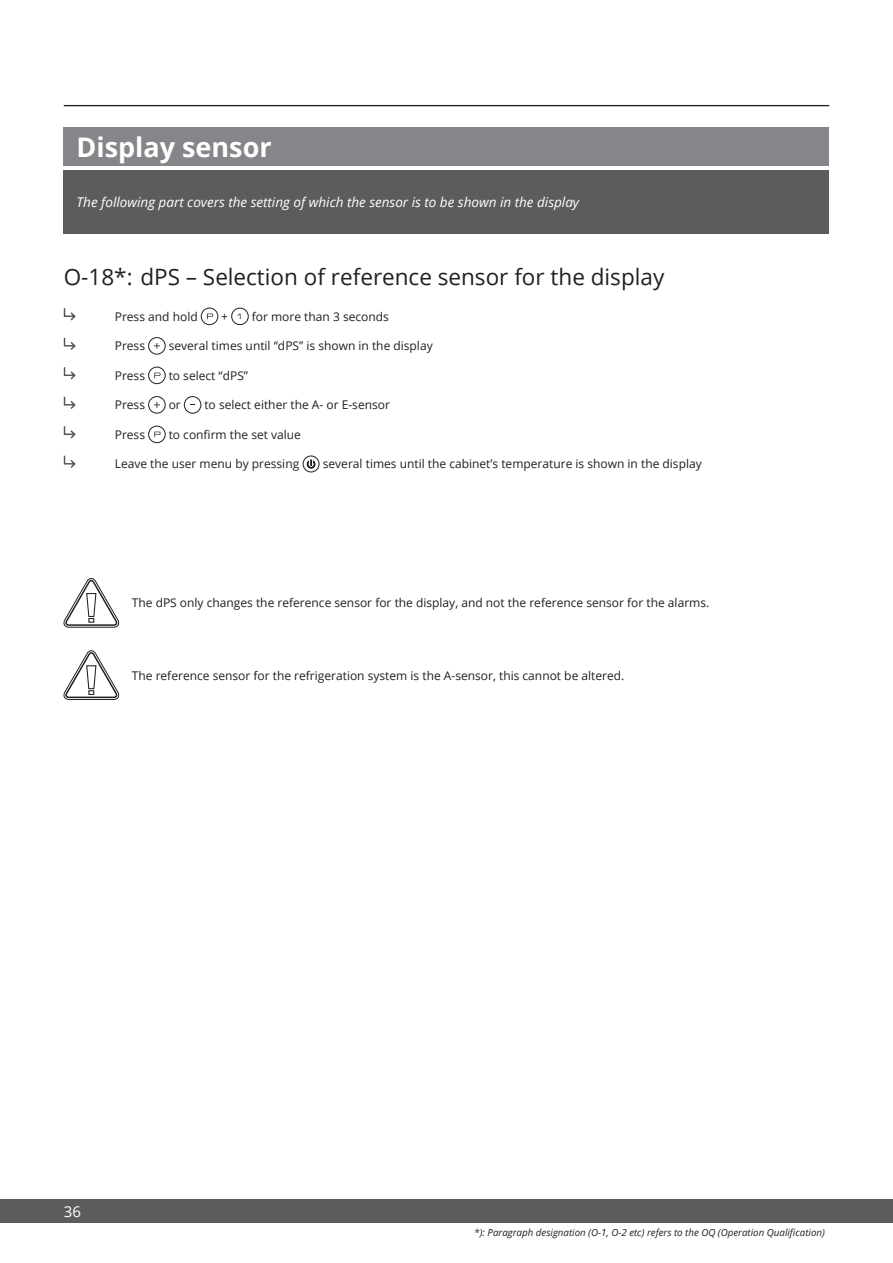
<style>
.page{position:relative;width:893px;height:1263px;background:#fff}
.page>*{position:absolute;margin:0;border:0;box-sizing:border-box;transform-origin:0 0}
.Page_sub_header_18_21_6_-_all_countries{font:700 27px "Open Sans";color:#fff}
.Rubrik_-_Regular_-_15_18_pkt{font:22.5px "Open Sans";color:#231f20}
.t1{font:15px "Open Sans";color:#fff}
.Mellemrubrik_-_white_-_9_10_8{font:italic 13.5px "Open Sans";color:#fff}
.Body_text_-_8___14_-__Regular_-_2_mm_afs{font:12px "Open Sans";color:#231f20}
.Body_text_-_8___9_6_-_Regular{font:12px "Open Sans";color:#231f20}
.Foot_note_-_7_8_4_-_Italic{font:italic 9.75px "Open Sans";color:#231f20}
</style>
<div class="page">
<div style="left:0;top:1200px;width:893px;height:23px;background:#5c5c5f"></div>
<div style="left:64px;top:170px;width:765px;height:64px;background:#5c5c5f"></div>
<div style="left:64px;top:128px;width:765px;height:38px;background:#848689"></div>
<hr style="left:64px;top:105px;width:765px;height:1px;background:#231f20">
<svg style="left:63px;top:308px;width:13px;height:13px"></svg>
<svg style="left:207px;top:314px;width:6px;height:5px"></svg>
<div style="left:201px;top:308px;width:17px;height:17px;border:1px solid #231f20;border-radius:50%"></div>
<svg style="left:237px;top:314px;width:4px;height:5px"></svg>
<div style="left:231px;top:308px;width:18px;height:17px;border:1px solid #231f20;border-radius:50%"></div>
<svg style="left:63px;top:337px;width:13px;height:13px"></svg>
<svg style="left:154px;top:343px;width:6px;height:6px"></svg>
<div style="left:148px;top:337px;width:18px;height:17px;border:1px solid #231f20;border-radius:50%"></div>
<svg style="left:63px;top:367px;width:13px;height:13px"></svg>
<svg style="left:154px;top:373px;width:6px;height:5px"></svg>
<div style="left:148px;top:367px;width:18px;height:17px;border:1px solid #231f20;border-radius:50%"></div>
<svg style="left:63px;top:396px;width:13px;height:13px"></svg>
<svg style="left:154px;top:402px;width:6px;height:6px"></svg>
<div style="left:148px;top:396px;width:18px;height:18px;border:1px solid #231f20;border-radius:50%"></div>
<div style="left:184px;top:396px;width:17px;height:18px;border:1px solid #231f20;border-radius:50%"></div>
<svg style="left:63px;top:426px;width:13px;height:13px"></svg>
<svg style="left:154px;top:432px;width:6px;height:5px"></svg>
<div style="left:148px;top:426px;width:18px;height:17px;border:1px solid #231f20;border-radius:50%"></div>
<svg style="left:63px;top:455px;width:13px;height:13px"></svg>
<div style="left:303px;top:456px;width:16px;height:16px;border:1px solid #1d1d1b;border-radius:50%"></div>
<svg style="left:307px;top:460px;width:8px;height:9px"></svg>
<svg style="left:63px;top:578px;width:56px;height:49px"></svg>
<svg style="left:63px;top:650px;width:56px;height:50px"></svg>
<p class="Page_sub_header_18_21_6_-_all_countries" style="left:77px;top:128px;width:197px">Display sensor</p>
<p class="Mellemrubrik_-_white_-_9_10_8" style="left:77px;top:193px;width:504px">The following part covers the setting of which the sensor is to be shown in the display</p>
<p class="Rubrik_-_Regular_-_15_18_pkt" style="left:64px;top:262px;width:602px">O-18*: dPS – Selection of reference sensor for the display</p>
<p class="Body_text_-_8___14_-__Regular_-_2_mm_afs" style="left:115px;top:308px;width:84px">Press and hold</p>
<p class="Body_text_-_8___14_-__Regular_-_2_mm_afs" style="left:221px;top:308px;width:8px">+</p>
<p class="Body_text_-_8___14_-__Regular_-_2_mm_afs" style="left:252px;top:308px;width:139px">for more than 3 seconds</p>
<p class="Body_text_-_8___14_-__Regular_-_2_mm_afs" style="left:115px;top:337px;width:32px">Press</p>
<p class="Body_text_-_8___14_-__Regular_-_2_mm_afs" style="left:169px;top:337px;width:266px">several times until “dPS” is shown in the display</p>
<p class="Body_text_-_8___14_-__Regular_-_2_mm_afs" style="left:115px;top:367px;width:32px">Press</p>
<p class="Body_text_-_8___14_-__Regular_-_2_mm_afs" style="left:169px;top:367px;width:81px">to select “dPS”</p>
<p class="Body_text_-_8___14_-__Regular_-_2_mm_afs" style="left:115px;top:396px;width:32px">Press</p>
<p class="Body_text_-_8___14_-__Regular_-_2_mm_afs" style="left:169px;top:396px;width:14px">or</p>
<p class="Body_text_-_8___14_-__Regular_-_2_mm_afs" style="left:204px;top:396px;width:187px">to select either the A- or E-sensor</p>
<p class="Body_text_-_8___14_-__Regular_-_2_mm_afs" style="left:115px;top:426px;width:32px">Press</p>
<p class="Body_text_-_8___14_-__Regular_-_2_mm_afs" style="left:169px;top:426px;width:134px">to confirm the set value</p>
<p class="Body_text_-_8___14_-__Regular_-_2_mm_afs" style="left:115px;top:455px;width:186px">Leave the user menu by pressing</p>
<p class="Body_text_-_8___14_-__Regular_-_2_mm_afs" style="left:323px;top:455px;width:380px">several times until the cabinet’s temperature is shown in the display</p>
<p class="Body_text_-_8___9_6_-_Regular" style="left:132px;top:595px;width:579px">The dPS only changes the reference sensor for the display, and not the reference sensor for the alarms.</p>
<p class="Body_text_-_8___9_6_-_Regular" style="left:132px;top:667px;width:494px">The reference sensor for the refrigeration system is the A-sensor, this cannot be altered.</p>
<p class="t1" style="left:64px;top:1201px;width:19px">36</p>
<p class="Foot_note_-_7_8_4_-_Italic" style="left:474px;top:1226px;width:352px">*): Paragraph designation (O-1, O-2 etc) refers to the OQ (Operation Qualification)</p>
</div>
